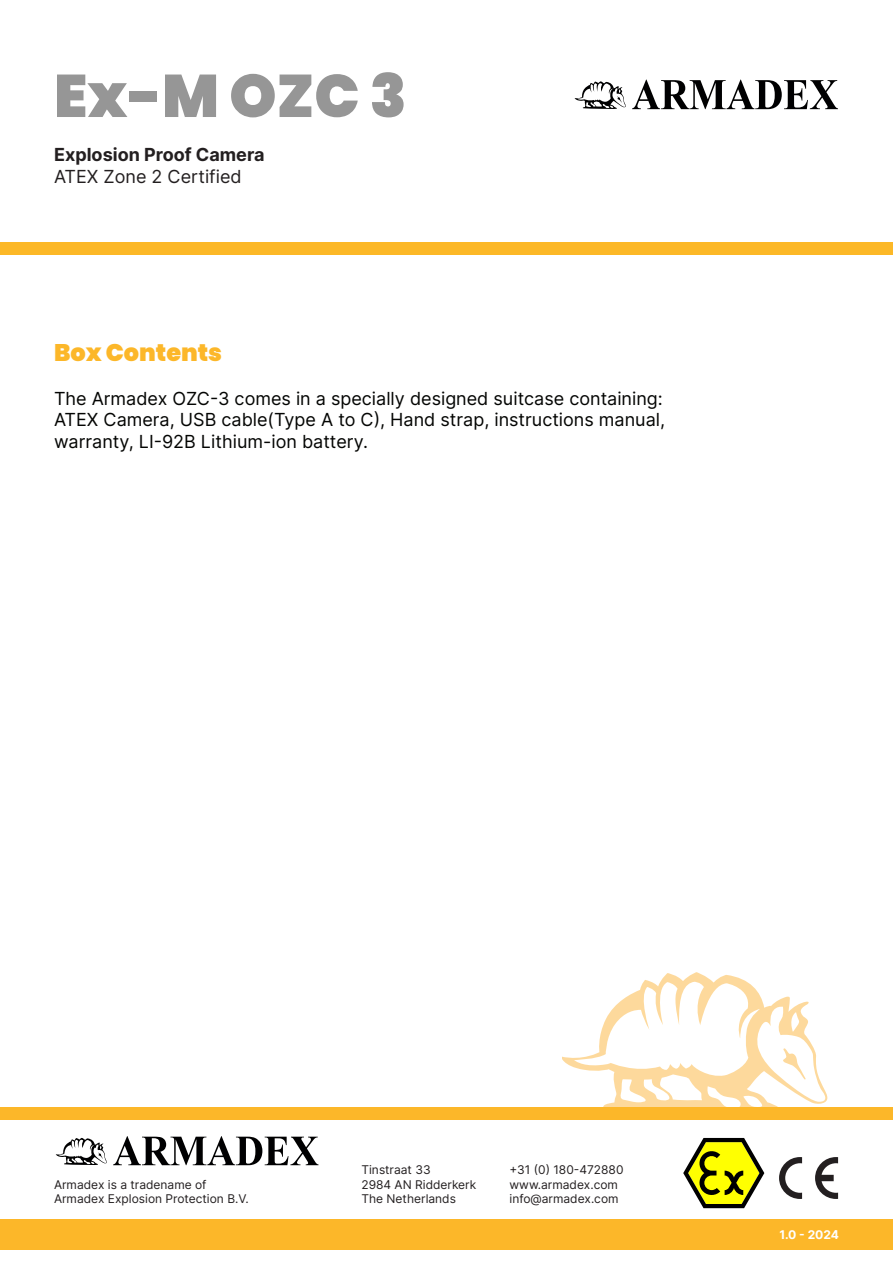
<style>
.page{position:relative;width:893px;height:1263px;background:#fff}
.page>*{position:absolute;margin:0;border:0;box-sizing:border-box;transform-origin:0 0}
.t1{font:900 60px "Poppins";color:#969696}
.t2{font:900 24px "Poppins";color:#fcb729}
.t3{font:18px/21.6px "Inter";color:#040503}
.t4{font:700 18px "Inter";color:#231f20}
.t5{font:18px "Inter";color:#231f20}
.t6{font:12px/14.4px "Inter";color:#231f20}
.t7{font:700 12px "Inter";color:#fff}
</style>
<div class="page">
<svg style="left:562px;top:972px;width:266px;height:135px"></svg>
<div style="left:0;top:1107px;width:893px;height:13px;background:#fcb729"></div>
<div style="left:0;top:1220px;width:893px;height:30px;background:#fcb729"></div>
<svg style="left:683px;top:1138px;width:81px;height:70px"></svg>
<svg style="left:779px;top:1157px;width:23px;height:42px"></svg>
<svg style="left:815px;top:1157px;width:23px;height:42px"></svg>
<svg style="left:56px;top:1138px;width:51px;height:27px"></svg>
<svg style="left:113px;top:1136px;width:205px;height:29px"></svg>
<div style="left:0;top:243px;width:893px;height:12px;background:#fcb827"></div>
<svg style="left:575px;top:81px;width:51px;height:28px"></svg>
<svg style="left:632px;top:80px;width:206px;height:29px"></svg>
<h1 class="t1" style="left:54px;top:61px;width:354px">Ex-M OZC 3</h1>
<p class="t4" style="left:54px;top:141px;width:212px">Explosion Proof Camera</p>
<p class="t5" style="left:54px;top:163px;width:189px">ATEX Zone 2 Certified</p>
<p class="t2" style="left:54px;top:339px;width:170px">Box Contents</p>
<p class="t3" style="left:54px;top:387px;width:613px">The Armadex OZC-3 comes in a specially designed suitcase containing:<br>ATEX Camera, USB cable(Type A to C), Hand strap, instructions manual,</p>
<p class="t3" style="left:54px;top:430px;width:316px">warranty, LI-92B Lithium-ion battery.</p>
<p class="t6" style="left:54px;top:1177px;width:196px">Armadex is a tradename of<br>Armadex Explosion Protection B.V.</p>
<p class="t6" style="left:361px;top:1162px;width:116px">Tinstraat 33<br>2984 AN Ridderkerk<br>The Netherlands</p>
<p class="t6" style="left:509px;top:1162px;width:115px">+31 (0) 180-472880 www.armadex.com info@armadex.com</p>
<p class="t7" style="left:780px;top:1225px;width:61px">1.0 - 2024</p>
</div>
